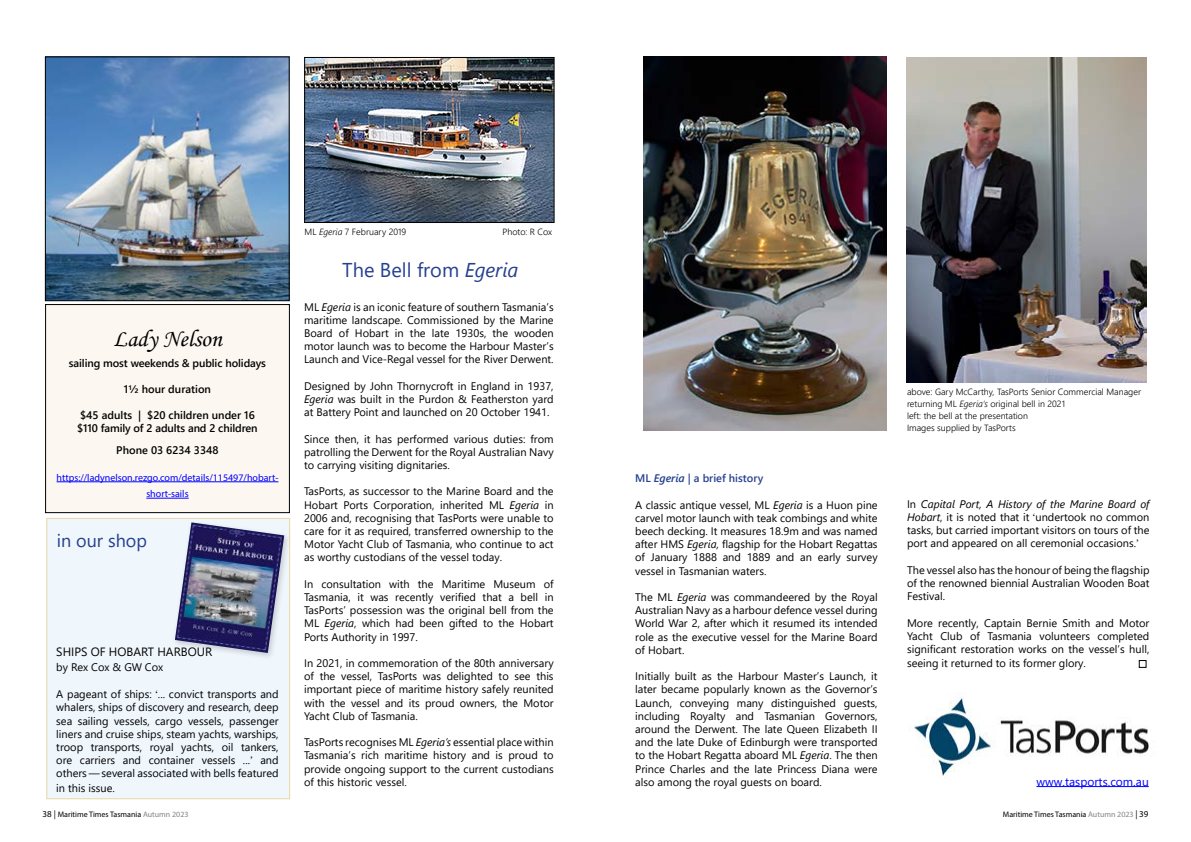
<style>
.page{position:relative;width:1191px;height:842px;background:#fff}
.page>*{position:absolute;margin:0;border:0;box-sizing:border-box;transform-origin:0 0}
.t1{font:24px "Monotype Corsiva";color:#000}
.t2{font:20px "Segoe UI";color:#25408f}
.t3{font:18px "Segoe UI";color:#25408f}
.t4{font:12px "Segoe UI";color:#000}
.t5{font:12px "Segoe UI";color:#00f}
.t6{font:11px/13.2px "Segoe UI";color:#000;text-align:justify}
.t7{font:600 11px/13px "Segoe UI";letter-spacing:-.01em;color:#000}
.t8{font:600 11px "Segoe UI";color:#25408f}
.t9{font:10px/16.4px "Myriad Pro";color:#00f;text-align:center}
.t10{font:300 9px/12px "Segoe UI";color:#000}
.t11{font:8px "Myriad Pro";color:#000}
.s1{font-family:"Bask Old Face"}
.s2{font-style:italic}
.s3{font-size:9px}
.s4{color:#828487}
</style>
<div class="page">
<div style="left:46px;top:305px;width:243px;height:208px;background:#fcf8f1"></div>
<hr style="left:57px;top:481px;width:221px;height:1px;background:#00f">
<hr style="left:146px;top:498px;width:43px;height:1px;background:#00f">
<div style="left:46px;top:304px;width:243px;height:209px;border:1px solid #000"></div>
<img style="left:47px;top:59px;width:240px;height:240px">
<div style="left:45px;top:57px;width:244px;height:244px;border:1px solid #000"></div>
<img style="left:306px;top:59px;width:246px;height:162px">
<div style="left:304px;top:57px;width:250px;height:166px;border:1px solid #000"></div>
<div style="left:46px;top:518px;width:244px;height:281px;background:#eff6fc;border:1px solid #e8d6a5"></div>
<div style="left:172px;top:519px;width:120px;height:141px;background:#000;opacity:.17"></div>
<img style="left:175px;top:522px;width:109px;height:131px">
<img style="left:914px;top:692px;width:235px;height:86px">
<hr style="left:1036px;top:786px;width:112px;height:1px;background:#00f">
<div style="left:1139px;top:660px;width:7px;height:7px;border:1px solid #000"></div>
<img style="left:643px;top:57px;width:243px;height:374px">
<img style="left:906px;top:57px;width:240px;height:326px">
<h1 class="t1" style="left:113px;top:324px;width:110px">Lady Nelson</h1>
<p class="t7" style="left:69px;top:355px;width:199px">sailing most weekends &amp; public holidays</p>
<p class="t7" style="left:124px;top:381px;width:89px">1½ hour duration</p>
<p class="t7" style="left:77px;top:407px;width:182px">$45 adults | $20 children under 16 $110 family of 2 adults and 2 children</p>
<p class="t7" style="left:116px;top:443px;width:104px">Phone 03 6234 3348</p>
<p class="t9" style="left:57px;top:469px;width:223px">https://ladynelson.rezgo.com/details/115497/hobart&shy;short-sails</p>
<h3 class="t3" style="left:57px;top:523px;width:92px">in our shop</h3>
<p class="t4" style="left:56px;top:641px;width:157px">SHIPS OF HOBART HARBOUR</p>
<p class="t6" style="left:56px;top:659px;width:108px">by Rex Cox &amp; GW Cox</p>
<p class="t6" style="left:56px;top:687px;width:224px">A pageant of ships: <span class="s1">‘</span>... convict transports and whalers, ships of discovery and research, deep sea sailing vessels, cargo vessels, passenger liners and cruise ships, steam yachts, warships, troop transports, royal yachts, oil tankers, ore carriers and container vessels ...<span class="s1">’</span> and others — several associated with bells featured</p>
<p class="t6" style="left:56px;top:780px;width:60px">in this issue.</p>
<p class="t10" style="left:304px;top:225px;width:103px">ML <span class="s2">Egeria</span> 7 February 2019</p>
<p class="t10" style="left:502px;top:225px;width:51px">Photo: R Cox</p>
<h2 class="t2" style="left:342px;top:251px;width:178px">The Bell from <span class="s2">Egeria</span></h2>
<p class="t6" style="left:304px;top:299px;width:251px">ML <span class="s2">Egeria</span> is an iconic feature of southern Tasmania’s maritime landscape. Commissioned by the Marine Board of Hobart in the late 1930s, the wooden motor launch was to become the Harbour Master’s Launch and Vice-Regal vessel for the River Derwent.</p>
<p class="t6" style="left:304px;top:378px;width:251px">Designed by John Thornycroft in England in 1937, <span class="s2">Egeria</span> was built in the Purdon &amp; Featherston yard at Battery Point and launched on 20 October 1941.</p>
<p class="t6" style="left:304px;top:431px;width:251px">Since then, it has performed various duties: from patrolling the Derwent for the Royal Australian Navy to carrying visiting dignitaries.</p>
<p class="t6" style="left:304px;top:484px;width:251px">TasPorts, as successor to the Marine Board and the Hobart Ports Corporation, inherited ML <span class="s2">Egeria</span> in 2006 and, recognising that TasPorts were unable to care for it as required, transferred ownership to the Motor Yacht Club of Tasmania, who continue to act as worthy custodians of the vessel today.</p>
<p class="t6" style="left:304px;top:576px;width:251px">In consultation with the Maritime Museum of Tasmania, it was recently verified that a bell in TasPorts’ possession was the original bell from the ML <span class="s2">Egeria</span>, which had been gifted to the Hobart Ports Authority in 1997.</p>
<p class="t6" style="left:304px;top:655px;width:251px">In 2021, in commemoration of the 80th anniversary of the vessel, TasPorts was delighted to see this important piece of maritime history safely reunited with the vessel and its proud owners, the Motor Yacht Club of Tasmania.</p>
<p class="t6" style="left:304px;top:735px;width:251px">TasPorts recognises ML <span class="s2">Egeria’s</span> essential place within Tasmania’s rich maritime history and is proud to provide ongoing support to the current custodians of this historic vessel.</p>
<p class="t8" style="left:635px;top:468px;width:130px">ML <span class="s2">Egeria</span> | a brief history</p>
<p class="t6" style="left:635px;top:497px;width:244px">A classic antique vessel, ML <span class="s2">Egeria</span> is a Huon pine carvel motor launch with teak combings and white beech decking. It measures 18.9m and was named after HMS <span class="s2">Egeria,</span> flagship for the Hobart Regattas of January 1888 and 1889 and an early survey vessel in Tasmanian waters.</p>
<p class="t6" style="left:635px;top:589px;width:244px">The ML <span class="s2">Egeria</span> was commandeered by the Royal Australian Navy as a harbour defence vessel during World War 2, after which it resumed its intended role as the executive vessel for the Marine Board of Hobart.</p>
<p class="t6" style="left:635px;top:669px;width:244px">Initially built as the Harbour Master’s Launch, it later became popularly known as the Governor’s Launch, conveying many distinguished guests, including Royalty and Tasmanian Governors, around the Derwent. The late Queen Elizabeth II and the late Duke of Edinburgh were transported to the Hobart Regatta aboard ML <span class="s2">Egeria</span>. The then Prince Charles and the late Princess Diana were also among the royal guests on board.</p>
<p class="t10" style="left:907px;top:385px;width:235px">above: Gary McCarthy, TasPorts Senior Commercial Manager returning ML <span class="s2">Egeria’s</span> original bell in 2021<br>left: the bell at the presentation<br>Images supplied by TasPorts</p>
<p class="t6" style="left:907px;top:496px;width:244px">In <span class="s2">Capital Port, A History of the Marine Board of Hobart</span>, it is noted that it <span class="s1">‘</span>undertook no common tasks, but carried important visitors on tours of the port and appeared on all ceremonial occasions.<span class="s1">’</span></p>
<p class="t6" style="left:907px;top:562px;width:244px">The vessel also has the honour of being the flagship of the renowned biennial Australian Wooden Boat Festival.</p>
<p class="t6" style="left:907px;top:615px;width:244px">More recently, Captain Bernie Smith and Motor Yacht Club of Tasmania volunteers completed significant restoration works on the vessel’s hull,</p>
<p class="t6" style="left:907px;top:656px;width:180px">seeing it returned to its former glory.</p>
<p class="t5" style="left:1036px;top:770px;width:114px">www.tasports.com.au</p>
<p class="t11" style="left:43px;top:809px;width:147px"><span class="s3">38 |</span> Maritime Times Tasmania <span class="s4">Autumn 2023</span></p>
<p class="t11" style="left:1002px;top:809px;width:147px">Maritime Times Tasmania <span class="s4">Autumn 2023</span> <span class="s3">| 39</span></p>
</div>
